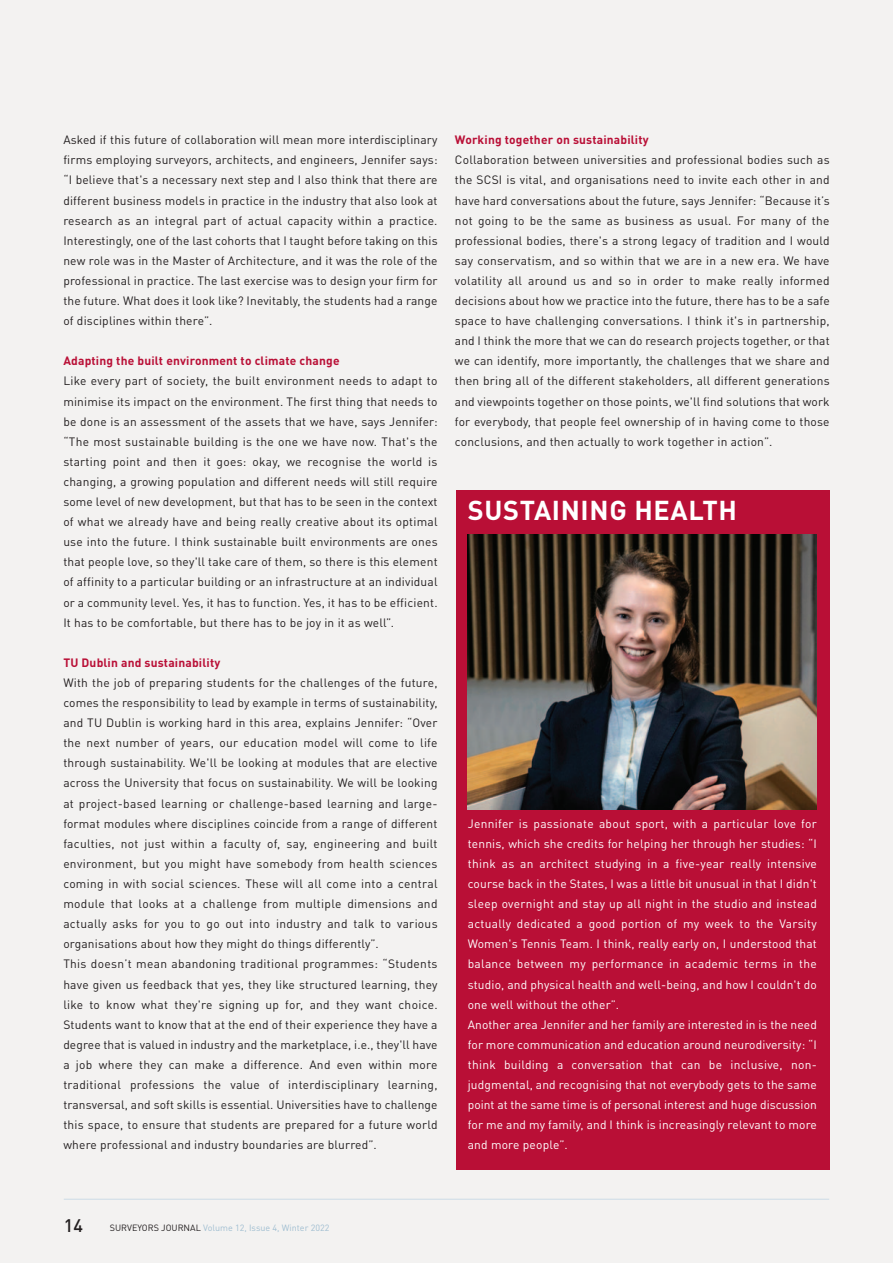
<style>
.page{position:relative;width:893px;height:1263px;background:#f3f2f1}
.page>*{position:absolute;margin:0;border:0;box-sizing:border-box;transform-origin:0 0}
.t1{font:700 27px "DINOT";letter-spacing:.025em;color:#fff}
.t2{font:500 18px "DINOT";color:#231f20}
.t3{font:12px/20.1px "DINOT";letter-spacing:.015em;color:#231f20;text-align:justify}
.t4{font:12px/20.1px "DINOT";letter-spacing:.015em;color:#fff;text-align:justify}
.t5{font:700 12px "DINOT";letter-spacing:.015em;color:#b90f36}
.t6{font:9px "DINOT";color:#a0bed1}
.s1{color:#231f20}
</style>
<div class="page">
<hr style="left:64px;top:1199px;width:765px;height:1px;background:#cbdbe6">
<div style="left:456px;top:490px;width:374px;height:679px;background:#b90f36"></div>
<img style="left:468px;top:534px;width:348px;height:276px">
<p class="t3" style="left:63px;top:131px;width:376px">Asked if this future of collaboration will mean more interdisciplinary firms employing surveyors, architects, and engineers, Jennifer says: “I believe that's a necessary next step and I also think that there are different business models in practice in the industry that also look at research as an integral part of actual capacity within a practice.<br>Interestingly, one of the last cohorts that I taught before taking on this new role was in the Master of Architecture, and it was the role of the professional in practice. The last exercise was to design your firm for the future. What does it look like? Inevitably, the students had a range of disciplines within there”.</p>
<p class="t5" style="left:63px;top:357px;width:278px">Adapting the built environment to climate change</p>
<p class="t3" style="left:63px;top:372px;width:376px">Like every part of society, the built environment needs to adapt to minimise its impact on the environment. The first thing that needs to be done is an assessment of the assets that we have, says Jennifer: “The most sustainable building is the one we have now. That's the starting point and then it goes: okay, we recognise the world is changing, a growing population and different needs will still require some level of new development, but that has to be seen in the context of what we already have and being really creative about its optimal use into the future. I think sustainable built environments are ones that people love, so they'll take care of them, so there is this element of affinity to a particular building or an infrastructure at an individual or a community level. Yes, it has to function. Yes, it has to be efficient.<br>It has to be comfortable, but there has to be joy in it as well”.</p>
<p class="t5" style="left:63px;top:658px;width:158px">TU Dublin and sustainability</p>
<p class="t3" style="left:63px;top:674px;width:376px">With the job of preparing students for the challenges of the future, comes the responsibility to lead by example in terms of sustainability, and TU Dublin is working hard in this area, explains Jennifer: “Over the next number of years, our education model will come to life through sustainability. We'll be looking at modules that are elective across the University that focus on sustainability. We will be looking at project-based learning or challenge-based learning and large&shy;format modules where disciplines coincide from a range of different faculties, not just within a faculty of, say, engineering and built environment, but you might have somebody from health sciences coming in with social sciences. These will all come into a central module that looks at a challenge from multiple dimensions and actually asks for you to go out into industry and talk to various organisations about how they might do things differently”.</p>
<p class="t3" style="left:63px;top:955px;width:376px">This doesn’t mean abandoning traditional programmes: “Students have given us feedback that yes, they like structured learning, they like to know what they're signing up for, and they want choice.<br>Students want to know that at the end of their experience they have a degree that is valued in industry and the marketplace, i.e., they'll have a job where they can make a difference. And even within more traditional professions the value of interdisciplinary learning, transversal, and soft skills is essential. Universities have to challenge this space, to ensure that students are prepared for a future world where professional and industry boundaries are blurred”.</p>
<p class="t5" style="left:455px;top:136px;width:195px">Working together on sustainability</p>
<p class="t3" style="left:455px;top:151px;width:376px">Collaboration between universities and professional bodies such as the SCSI is vital, and organisations need to invite each other in and have hard conversations about the future, says Jennifer: “Because it’s not going to be the same as business as usual. For many of the professional bodies, there's a strong legacy of tradition and I would say conservatism, and so within that we are in a new era. We have volatility all around us and so in order to make really informed decisions about how we practice into the future, there has to be a safe space to have challenging conversations. I think it's in partnership, and I think the more that we can do research projects together, or that we can identify, more importantly, the challenges that we share and then bring all of the different stakeholders, all different generations and viewpoints together on those points, we'll find solutions that work for everybody, that people feel ownership of in having come to those conclusions, and then actually to work together in action”.</p>
<p class="t1" style="left:468px;top:501px;width:271px">SUSTAINING HEALTH</p>
<p class="t4" style="left:468px;top:815px;width:351px">Jennifer is passionate about sport, with a particular love for tennis, which she credits for helping her through her studies: “I think as an architect studying in a five-year really intensive course back in the States, I was a little bit unusual in that I didn't sleep overnight and stay up all night in the studio and instead actually dedicated a good portion of my week to the Varsity Women's Tennis Team. I think, really early on, I understood that balance between my performance in academic terms in the studio, and physical health and well-being, and how I couldn't do one well without the other”.</p>
<p class="t4" style="left:468px;top:1016px;width:351px">Another area Jennifer and her family are interested in is the need for more communication and education around neurodiversity: “I think building a conversation that can be inclusive, non&shy;judgmental, and recognising that not everybody gets to the same point at the same time is of personal interest and huge discussion for me and my family, and I think is increasingly relevant to more and more people”.</p>
<p class="t2" style="left:64px;top:1219px;width:21px">14</p>
<p class="t6" style="left:110px;top:1224px;width:221px"><span class="s1">SURVEYORS JOURNAL</span> Volume 12, Issue 4, Winter 2022</p>
</div>
